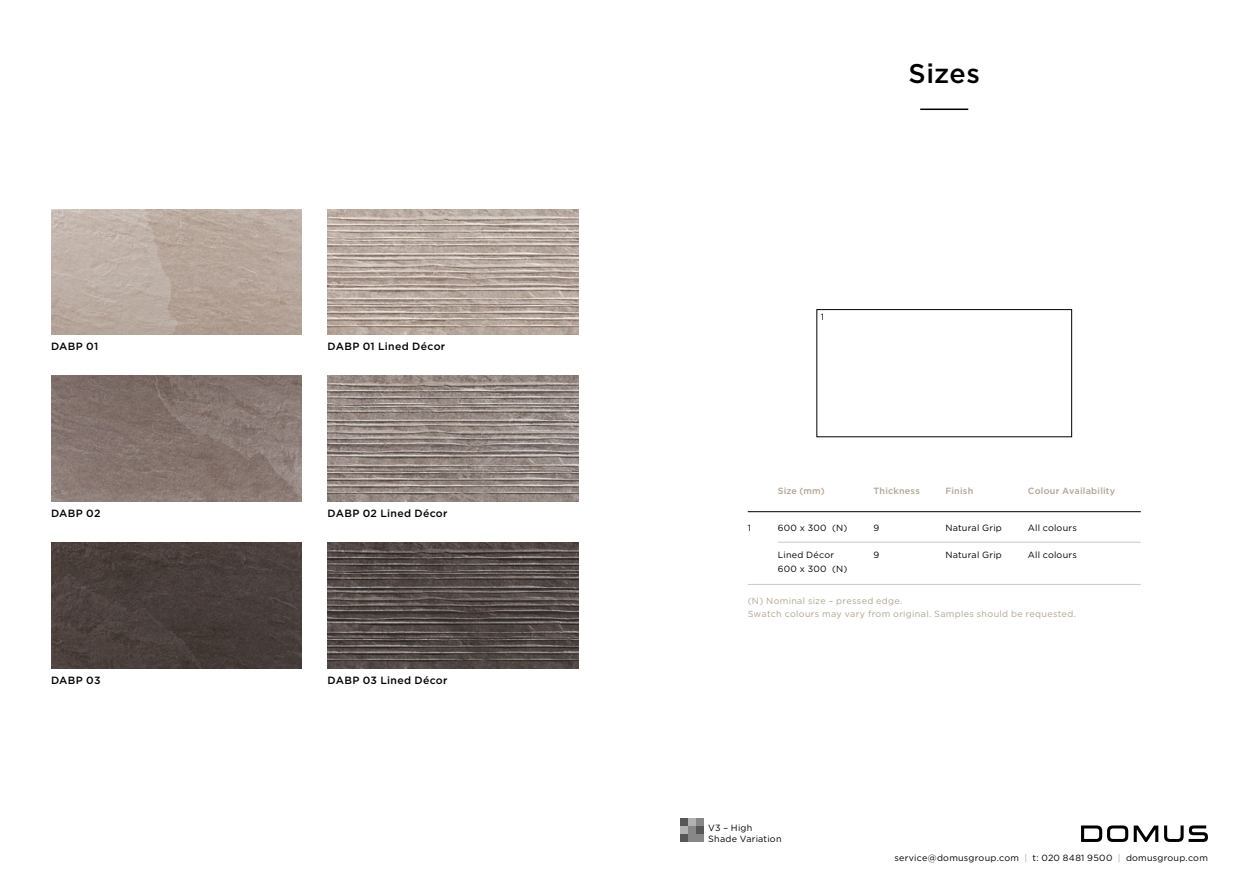
<style>
.page{position:relative;width:1259px;height:893px;background:#fff}
.page>*{position:absolute;margin:0;border:0;box-sizing:border-box;transform-origin:0 0}
.t1{font:500 27px "Gotham";letter-spacing:.02em;color:#000}
.t2{font:500 10.5px "Gotham";letter-spacing:.035em;color:#000}
.TABLE_DATA{font:9px "Gotham";letter-spacing:.025em;color:#000}
.TABLE_DATA-2{font:9px "Gotham";letter-spacing:.035em;color:#b2a391}
.TABLE_DATA-3{font:500 9px "Gotham";letter-spacing:.025em;color:#b2a391}
.s1{color:#b2a391}
</style>
<div class="page">
<svg style="left:1164px;top:825px;width:44px;height:17px"></svg>
<svg style="left:1081px;top:825px;width:77px;height:17px"></svg>
<hr style="left:920px;top:109px;width:48px;height:1px;background:#000">
<div style="left:680px;top:819px;width:8px;height:7px;background:#575756"></div>
<div style="left:688px;top:819px;width:8px;height:7px;background:#b3b2b2"></div>
<div style="left:696px;top:819px;width:8px;height:7px;background:#878787"></div>
<div style="left:680px;top:826px;width:8px;height:8px;background:#b3b2b2"></div>
<div style="left:688px;top:826px;width:8px;height:8px;background:#878787"></div>
<div style="left:696px;top:826px;width:8px;height:8px;background:#575756"></div>
<div style="left:680px;top:834px;width:8px;height:8px;background:#575756"></div>
<div style="left:688px;top:834px;width:8px;height:8px;background:#878787"></div>
<div style="left:696px;top:834px;width:8px;height:8px;background:#878787"></div>
<img style="left:51px;top:209px;width:251px;height:125px">
<img style="left:327px;top:209px;width:251px;height:125px">
<img style="left:51px;top:376px;width:251px;height:125px">
<img style="left:327px;top:376px;width:251px;height:125px">
<img style="left:51px;top:543px;width:251px;height:125px">
<img style="left:327px;top:543px;width:251px;height:125px">
<div style="left:816px;top:309px;width:255px;height:128px;border:1px solid #000"></div>
<hr style="left:748px;top:511px;width:392px;height:1px;background:#000">
<hr style="left:777px;top:542px;width:363px;height:1px;background:#d1c7c4">
<hr style="left:748px;top:584px;width:392px;height:1px;background:#d1c7c4">
<p class="t2" style="left:51px;top:340px;width:49px">DABP 01</p>
<p class="t2" style="left:327px;top:340px;width:119px">DABP 01 Lined Décor</p>
<p class="t2" style="left:51px;top:507px;width:51px">DABP 02</p>
<p class="t2" style="left:327px;top:507px;width:122px">DABP 02 Lined Décor</p>
<p class="t2" style="left:51px;top:673px;width:51px">DABP 03</p>
<p class="t2" style="left:327px;top:673px;width:122px">DABP 03 Lined Décor</p>
<p class="t1" style="left:908px;top:55px;width:73px">Sizes</p>
<p class="TABLE_DATA" style="left:821px;top:311px;width:5px">1</p>
<p class="TABLE_DATA" style="left:747px;top:522px;width:5px">1</p>
<p class="TABLE_DATA-3" style="left:777px;top:485px;width:49px">Size (mm)</p>
<p class="TABLE_DATA" style="left:777px;top:522px;width:71px">600 x 300 (N)</p>
<p class="TABLE_DATA" style="left:777px;top:549px;width:58px">Lined Décor</p>
<p class="TABLE_DATA" style="left:777px;top:563px;width:71px">600 x 300 (N)</p>
<p class="TABLE_DATA-3" style="left:873px;top:485px;width:48px">Thickness</p>
<p class="TABLE_DATA-3" style="left:1028px;top:485px;width:89px">Colour Availability</p>
<p class="TABLE_DATA" style="left:873px;top:522px;width:7px">9</p>
<p class="TABLE_DATA" style="left:873px;top:549px;width:7px">9</p>
<p class="TABLE_DATA-3" style="left:945px;top:485px;width:29px">Finish</p>
<p class="TABLE_DATA" style="left:945px;top:522px;width:58px">Natural Grip</p>
<p class="TABLE_DATA" style="left:945px;top:549px;width:58px">Natural Grip</p>
<p class="TABLE_DATA" style="left:1028px;top:522px;width:50px">All colours</p>
<p class="TABLE_DATA" style="left:1028px;top:549px;width:50px">All colours</p>
<p class="TABLE_DATA-2" style="left:748px;top:595px;width:156px">(N) Nominal size – pressed edge.</p>
<p class="TABLE_DATA-2" style="left:748px;top:608px;width:330px">Swatch colours may vary from original. Samples should be requested.</p>
<p class="TABLE_DATA" style="left:708px;top:822px;width:46px">V3 – High</p>
<p class="TABLE_DATA" style="left:708px;top:833px;width:75px">Shade Variation</p>
<p class="TABLE_DATA" style="left:894px;top:852px;width:315px">service@domusgroup.com <span class="s1">|</span> t: 020 8481 9500 <span class="s1">|</span> domusgroup.com</p>
</div>
